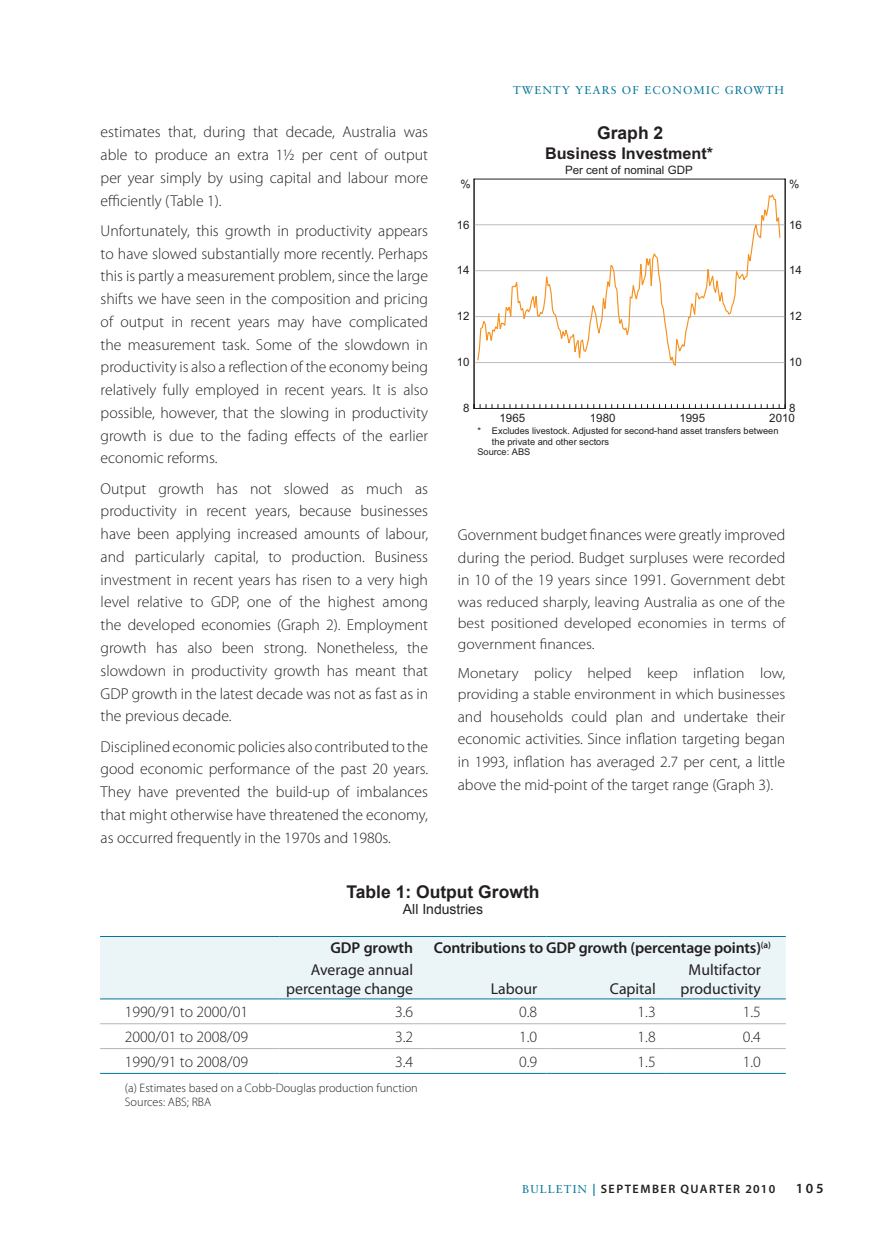
<style>
.page{position:relative;width:876px;height:1244px;background:#fff}
.page>*{position:absolute;margin:0;border:0;box-sizing:border-box;transform-origin:0 0}
.t1{font:700 17.5px "Arial";color:#231f20}
.t2{font:700 16.1px "Arial";color:#231f20}
.t3{font:300 15.75px/22.8px "Myriad Pro";color:#231f20;text-align:justify}
.t4{font:15.75px/18.9px "Myriad Pro";color:#231f20;text-align:right}
.t5{font:600 15.75px "Myriad Pro";letter-spacing:-.01em;color:#231f20}
.t6{font:300 14.7px/21.3px "Myriad Pro";color:#231f20;text-align:justify;scale:1.07 1}
.t7{font:14px "Arial";color:#231f20}
.t8{font:600 14px "Myriad Pro";color:#231f20}
.t9{font:300 12.25px/14.7px "Myriad Pro";color:#231f20}
.t10{font:600 12.25px "Myriad Pro";letter-spacing:.12em;color:#231f20}
.t11{font:11.55px "Arial";color:#231f20}
.t12{font:11.38px "Sabon LT Std";letter-spacing:.1em;color:#007598}
.t13{font:9.28px "Arial";color:#231f20}
.s1{font-family:"Sabon LT Std";font-weight:400;font-size:11.38px;color:#007598}
.s2{color:#007598}
</style>
<div class="page">
<div style="left:100px;top:937px;width:686px;height:61px;background:#ebf5f8"></div>
<hr style="left:100px;top:1023px;width:179px;height:1px;background:#b2b7bb">
<hr style="left:279px;top:1023px;width:149px;height:1px;background:#b2b7bb">
<hr style="left:428px;top:1023px;width:119px;height:1px;background:#b2b7bb">
<hr style="left:547px;top:1023px;width:118px;height:1px;background:#b2b7bb">
<hr style="left:665px;top:1023px;width:121px;height:1px;background:#b2b7bb">
<hr style="left:100px;top:1047px;width:179px;height:1px;background:#b2b7bb">
<hr style="left:279px;top:1047px;width:149px;height:1px;background:#b2b7bb">
<hr style="left:428px;top:1047px;width:119px;height:1px;background:#b2b7bb">
<hr style="left:547px;top:1047px;width:118px;height:1px;background:#b2b7bb">
<hr style="left:665px;top:1047px;width:121px;height:1px;background:#b2b7bb">
<hr style="left:100px;top:998px;width:179px;height:1px;background:#007598">
<hr style="left:279px;top:998px;width:149px;height:1px;background:#007598">
<hr style="left:428px;top:998px;width:119px;height:1px;background:#007598">
<hr style="left:547px;top:998px;width:118px;height:1px;background:#007598">
<hr style="left:665px;top:998px;width:121px;height:1px;background:#007598">
<hr style="left:100px;top:1072px;width:179px;height:1px;background:#007598">
<hr style="left:279px;top:1072px;width:149px;height:1px;background:#007598">
<hr style="left:428px;top:1072px;width:119px;height:1px;background:#007598">
<hr style="left:547px;top:1072px;width:118px;height:1px;background:#007598">
<hr style="left:665px;top:1072px;width:121px;height:1px;background:#007598">
<hr style="left:100px;top:936px;width:179px;height:1px;background:#007598">
<hr style="left:279px;top:936px;width:149px;height:1px;background:#007598">
<hr style="left:428px;top:936px;width:119px;height:1px;background:#007598">
<hr style="left:547px;top:936px;width:118px;height:1px;background:#007598">
<hr style="left:665px;top:936px;width:121px;height:1px;background:#007598">
<hr style="left:474px;top:179px;width:311px;height:1px;background:#231f20">
<hr style="left:474px;top:362px;width:311px;height:1px;background:#bcbdc0">
<hr style="left:474px;top:316px;width:311px;height:1px;background:#bcbdc0">
<hr style="left:474px;top:270px;width:311px;height:1px;background:#bcbdc0">
<hr style="left:474px;top:224px;width:311px;height:1px;background:#bcbdc0">
<svg style="left:479px;top:404px;width:306px;height:4px"></svg>
<hr style="left:474px;top:179px;width:1px;height:229px;background:#231f20">
<hr style="left:785px;top:179px;width:1px;height:229px;background:#231f20">
<hr style="left:474px;top:408px;width:311px;height:1px;background:#231f20">
<svg style="left:476px;top:194px;width:305px;height:172px"></svg>
<p class="t12" style="left:513px;top:83px;width:272px">TWENTY YEARS OF EC ONOMIC GROWTH</p>
<p class="t1" style="left:597px;top:121px;width:68px">Graph 2</p>
<p class="t3" style="left:101px;top:121px;width:329px">estimates that, during that decade, Australia was able to produce an extra 1½ per cent of output per year simply by using capital and labour more efficiently (Table 1).</p>
<p class="t3" style="left:101px;top:219px;width:329px">Unfortunately, this growth in productivity appears to have slowed substantially more recently. Perhaps this is partly a measurement problem, since the large shifts we have seen in the composition and pricing of output in recent years may have complicated the measurement task. Some of the slowdown in productivity is also a reflection of the economy being relatively fully employed in recent years. It is also possible, however, that the slowing in productivity growth is due to the fading effects of the earlier economic reforms.</p>
<p class="t3" style="left:101px;top:477px;width:329px">Output growth has not slowed as much as productivity in recent years, because businesses have been applying increased amounts of labour, and particularly capital, to production. Business investment in recent years has risen to a very high level relative to GDP, one of the highest among the developed economies (Graph 2). Employment growth has also been strong. Nonetheless, the slowdown in productivity growth has meant that GDP growth in the latest decade was not as fast as in the previous decade.</p>
<p class="t3" style="left:101px;top:734px;width:329px">Disciplined economic policies also contributed to the good economic performance of the past 20 years.<br>They have prevented the build-up of imbalances that might otherwise have threatened the economy, as occurred frequently in the 1970s and 1980s.</p>
<p class="t1" style="left:346px;top:879px;width:195px">Table 1: Output Growth</p>
<p class="t7" style="left:403px;top:900px;width:82px">All Industries</p>
<p class="t5" style="left:330px;top:937px;width:84px">GDP growth</p>
<p class="t5" style="left:434px;top:937px;width:339px">Contributions to GDP growth (percentage points)<sup>(a)</sup></p>
<p class="t4" style="left:286px;top:959px;width:129px">Average annual percentage change</p>
<p class="t2" style="left:545px;top:143px;width:170px">Business Investment*</p>
<p class="t11" style="left:565px;top:162px;width:129px">Per cent of nominal GDP</p>
<p class="t11" style="left:460px;top:176px;width:12px">%</p>
<p class="t11" style="left:789px;top:176px;width:12px">%</p>
<p class="t11" style="left:457px;top:217px;width:14px">16</p>
<p class="t11" style="left:789px;top:217px;width:14px">16</p>
<p class="t11" style="left:457px;top:263px;width:14px">14</p>
<p class="t11" style="left:789px;top:263px;width:14px">14</p>
<p class="t11" style="left:457px;top:309px;width:14px">12</p>
<p class="t11" style="left:789px;top:309px;width:14px">12</p>
<p class="t11" style="left:457px;top:354px;width:14px">10</p>
<p class="t11" style="left:789px;top:354px;width:14px">10</p>
<p class="t11" style="left:463px;top:400px;width:8px">8</p>
<p class="t11" style="left:789px;top:400px;width:8px">8</p>
<p class="t11" style="left:499px;top:410px;width:27px">1965</p>
<p class="t11" style="left:590px;top:410px;width:27px">1980</p>
<p class="t11" style="left:679px;top:410px;width:27px">1995</p>
<p class="t11" style="left:769px;top:410px;width:27px">2010</p>
<p class="t13" style="left:477px;top:425px;width:303px">* Excludes livestock. Adjusted for second-hand asset transfers between</p>
<p class="t13" style="left:492px;top:435px;width:119px">the private and other sectors</p>
<p class="t13" style="left:477px;top:446px;width:54px">Source: ABS</p>
<p class="t3" style="left:458px;top:523px;width:329px">Government budget finances were greatly improved during the period. Budget surpluses were recorded in 10 of the 19 years since 1991. Government debt</p>
<p class="t6" style="left:458px;top:590px;width:308px">was reduced sharply, leaving Australia as one of the best positioned developed economies in terms of government finances.</p>
<p class="t6" style="left:458px;top:661px;width:307px">Monetary policy helped keep inflation low, providing a stable environment in which businesses</p>
<p class="t3" style="left:458px;top:704px;width:329px">and households could plan and undertake their economic activities. Since inflation targeting began in 1993, inflation has averaged 2.7 per cent, a little above the mid-point of the target range (Graph 3).</p>
<p class="t4" style="left:681px;top:959px;width:82px;text-align:center">Multifactor productivity</p>
<p class="t4" style="left:491px;top:978px;width:48px">Labour</p>
<p class="t4" style="left:610px;top:978px;width:47px">Capital</p>
<p class="t3" style="left:125px;top:1000px;width:125px">1990/91 to 2000/01</p>
<p class="t3" style="left:395px;top:1000px;width:20px">3.6</p>
<p class="t3" style="left:519px;top:1000px;width:20px">0.8</p>
<p class="t3" style="left:638px;top:1000px;width:20px">1.3</p>
<p class="t3" style="left:743px;top:1000px;width:20px">1.5</p>
<p class="t3" style="left:125px;top:1025px;width:125px">2000/01 to 2008/09</p>
<p class="t3" style="left:395px;top:1025px;width:20px">3.2</p>
<p class="t3" style="left:519px;top:1025px;width:20px">1.0</p>
<p class="t3" style="left:638px;top:1025px;width:20px">1.8</p>
<p class="t3" style="left:743px;top:1025px;width:20px">0.4</p>
<p class="t3" style="left:125px;top:1049px;width:125px">1990/91 to 2008/09</p>
<p class="t3" style="left:395px;top:1049px;width:20px">3.4</p>
<p class="t3" style="left:519px;top:1049px;width:20px">0.9</p>
<p class="t3" style="left:638px;top:1049px;width:20px">1.5</p>
<p class="t3" style="left:743px;top:1049px;width:20px">1.0</p>
<p class="t9" style="left:125px;top:1079px;width:294px">(a) Estimates based on a Cobb-Douglas production function<br>Sources: ABS; RBA</p>
<p class="t10" style="left:522px;top:1180px;width:255px"><span class="s1">BULLETIN</span> <span class="s2">|</span> September Quarter 2010</p>
<p class="t8" style="left:796px;top:1178px;width:30px">105</p>
</div>
